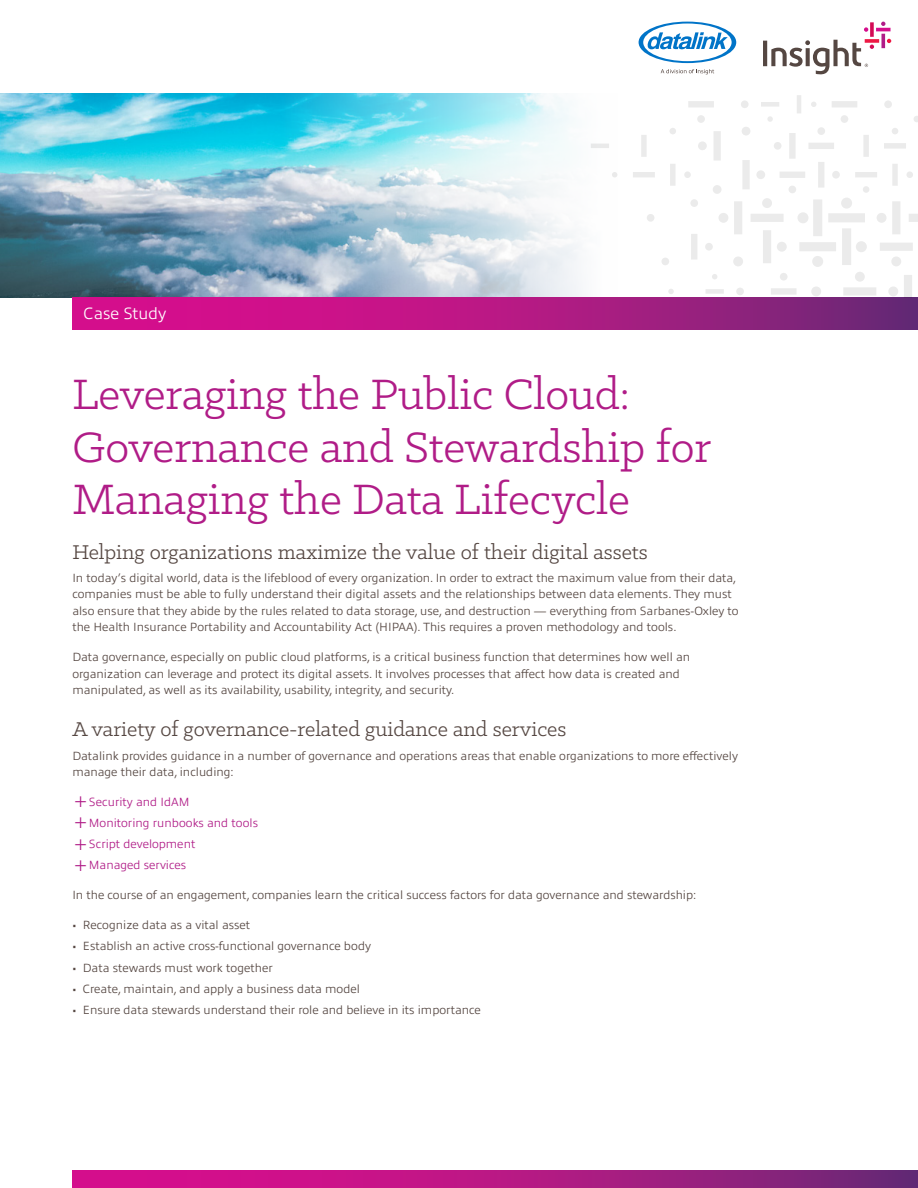
<style>
.page{position:relative;width:918px;height:1188px;background:#fff}
.page>*{position:absolute;margin:0;border:0;box-sizing:border-box;transform-origin:0 0}
.t1{font:48px/52.5px "Klinic Slab";color:#b01c87}
.t2{font:22.5px "Klinic Slab";color:#554742}
.t3{font:300 16.5px "Allumi Pro";color:#fff}
.t4{font:300 12px/16.5px "Allumi Pro";color:#554742}
.t5{font:300 12px/21.1px "Allumi Pro";color:#b01c87}
.s1{font-weight:200;font-size:19.5px}
</style>
<div class="page">
<img style="left:0;top:93px;width:582px;height:204px">
<svg style="left:72px;top:297px;width:846px;height:33px;background:#af1983"></svg>
<svg style="left:72px;top:1171px;width:846px;height:17px;background:#af1983"></svg>
<svg style="left:591px;top:95px;width:327px;height:202px"></svg>
<svg style="left:661px;top:69px;width:53px;height:5px"></svg>
<svg style="left:639px;top:22px;width:97px;height:41px"></svg>
<svg style="left:881px;top:34px;width:4px;height:14px"></svg>
<svg style="left:881px;top:22px;width:4px;height:4px"></svg>
<svg style="left:870px;top:22px;width:4px;height:15px"></svg>
<hr style="left:876px;top:28px;width:15px;height:3px;background:#d40e8c">
<svg style="left:864px;top:27px;width:4px;height:5px"></svg>
<svg style="left:865px;top:39px;width:14px;height:4px"></svg>
<svg style="left:887px;top:39px;width:4px;height:4px"></svg>
<svg style="left:763px;top:40px;width:111px;height:34px"></svg>
<h3 class="t3" style="left:84px;top:301px;width:84px">Case Study</h3>
<h1 class="t1" style="left:72px;top:367px;width:641px">Leveraging the Public Cloud:<br>Governance and Stewardship for<br>Managing the Data Lifecycle</h1>
<h2 class="t2" style="left:72px;top:537px;width:577px">Helping organizations maximize the value of their digital assets</h2>
<p class="t4" style="left:72px;top:568px;width:668px">In today’s digital world, data is the lifeblood of every organization. In order to extract the maximum value from their data, companies must be able to fully understand their digital assets and the relationships between data elements. They must also ensure that they abide by the rules related to data storage, use, and destruction — everything from Sarbanes-Oxley to the Health Insurance Portability and Accountability Act (HIPAA). This requires a proven methodology and tools.</p>
<p class="t4" style="left:72px;top:648px;width:619px">Data governance, especially on public cloud platforms, is a critical business function that determines how well an organization can leverage and protect its digital assets. It involves processes that affect how data is created and manipulated, as well as its availability, usability, integrity, and security.</p>
<h2 class="t2" style="left:72px;top:715px;width:496px">A variety of governance-related guidance and services</h2>
<p class="t4" style="left:72px;top:746px;width:667px">Datalink provides guidance in a number of governance and operations areas that enable organizations to more effectively manage their data, including:</p>
<p class="t5" style="left:72px;top:790px;width:187px"><span class="s1">͓</span>Security and IdAM <span class="s1">͓</span>Monitoring runbooks and tools <span class="s1">͓</span>Script development <span class="s1">͓</span>Managed services</p>
<p class="t4" style="left:72px;top:886px;width:625px">In the course of an engagement, companies learn the critical success factors for data governance and stewardship:</p>
<p class="t4" style="left:72px;top:916px;width:179px">• Recognize data as a vital asset</p>
<p class="t4" style="left:72px;top:937px;width:300px">• Establish an active cross-functional governance body</p>
<p class="t4" style="left:72px;top:958px;width:202px">• Data stewards must work together</p>
<p class="t4" style="left:72px;top:979px;width:289px">• Create, maintain, and apply a business data model</p>
<p class="t4" style="left:72px;top:1000px;width:410px">• Ensure data stewards understand their role and believe in its importance</p>
</div>
